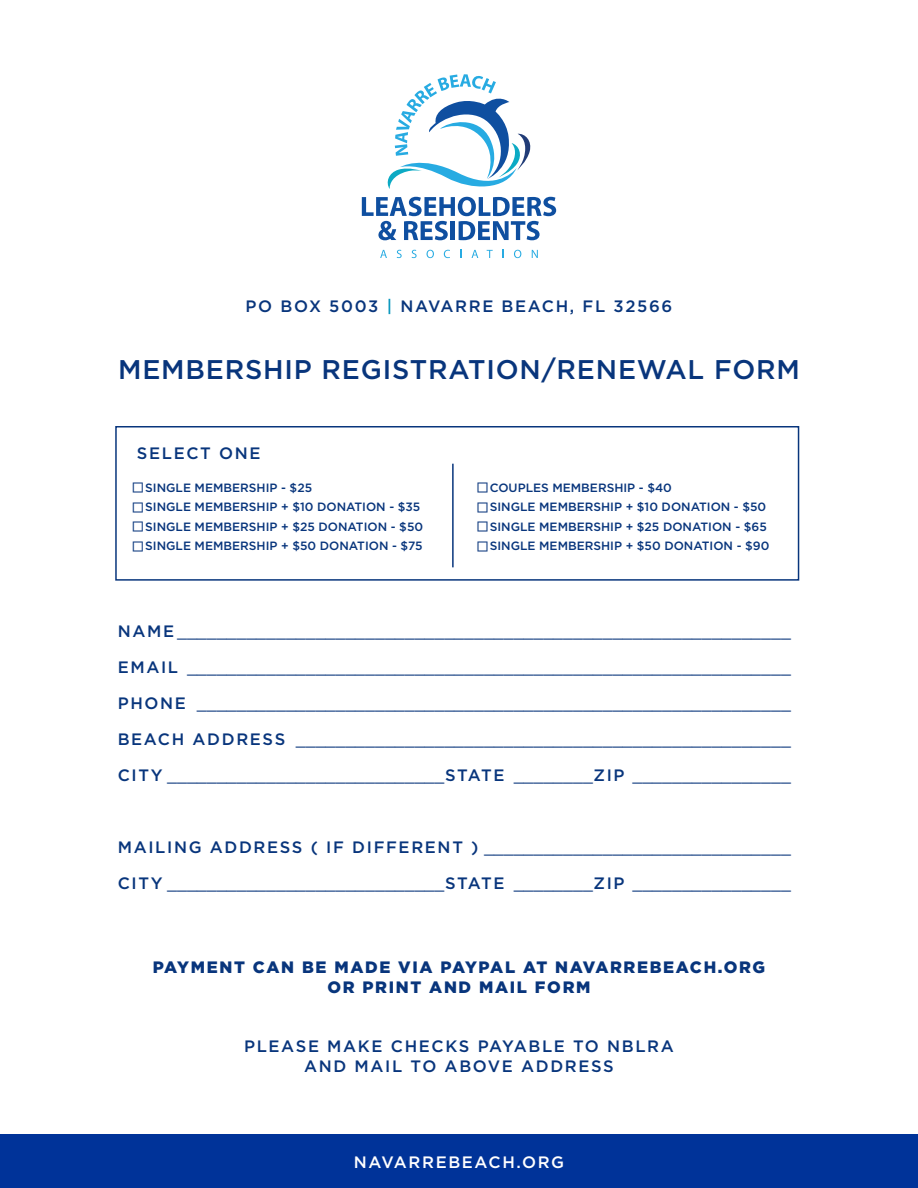
<style>
.page{position:relative;width:918px;height:1188px;background:#fff}
.page>*{position:absolute;margin:0;border:0;box-sizing:border-box;transform-origin:0 0}
.t1{font:500 27px "Gotham";letter-spacing:.03em;color:#08357c}
.t2{font:16.5px "Gotham";color:#08357c}
.t3{font:500 16.5px "Gotham";letter-spacing:.1em;color:#08357c}
.t4{font:900 16.5px "Gotham";letter-spacing:.1em;color:#08357c}
.t5{font:500 16.5px "Gotham";letter-spacing:.1em;color:#fff}
.t6{font:500 12px "Gotham";color:#08357c}
.s1{color:#0094bb}
.s2{font-weight:500}
</style>
<div class="page">
<svg style="left:387px;top:74px;width:144px;height:115px"></svg>
<svg style="left:362px;top:197px;width:194px;height:43px"></svg>
<svg style="left:380px;top:250px;width:7px;height:8px"></svg>
<svg style="left:397px;top:250px;width:5px;height:8px"></svg>
<svg style="left:412px;top:250px;width:5px;height:8px"></svg>
<svg style="left:427px;top:250px;width:7px;height:8px"></svg>
<svg style="left:444px;top:250px;width:6px;height:8px"></svg>
<svg style="left:472px;top:250px;width:6px;height:8px"></svg>
<svg style="left:487px;top:250px;width:6px;height:8px"></svg>
<svg style="left:514px;top:250px;width:7px;height:8px"></svg>
<svg style="left:532px;top:250px;width:6px;height:8px"></svg>
<div style="left:0;top:1134px;width:918px;height:54px;background:#039"></div>
<hr style="left:452px;top:464px;width:2px;height:103px;background:#08357c">
<div style="left:115px;top:426px;width:684px;height:155px;border:2px solid #08357c"></div>
<p class="t3" style="left:246px;top:295px;width:428px">PO BOX 5003 <span class="s1">|</span> NAVARRE BEACH, FL 32566</p>
<p class="t1" style="left:118px;top:351px;width:683px">MEMBERSHIP REGISTRATION/RENEWAL FORM</p>
<p class="t3" style="left:137px;top:443px;width:125px">SELECT ONE</p>
<p class="t6" style="left:131px;top:480px;width:183px">❑SINGLE MEMBERSHIP - $25</p>
<p class="t6" style="left:131px;top:499px;width:291px">❑SINGLE MEMBERSHIP + $10 DONATION - $35</p>
<p class="t6" style="left:131px;top:519px;width:294px">❑SINGLE MEMBERSHIP + $25 DONATION - $50</p>
<p class="t6" style="left:131px;top:538px;width:293px">❑SINGLE MEMBERSHIP + $50 DONATION - $75</p>
<p class="t6" style="left:475px;top:480px;width:198px">❑COUPLES MEMBERSHIP - $40</p>
<p class="t6" style="left:475px;top:499px;width:292px">❑SINGLE MEMBERSHIP + $10 DONATION - $50</p>
<p class="t6" style="left:475px;top:519px;width:293px">❑SINGLE MEMBERSHIP + $25 DONATION - $65</p>
<p class="t6" style="left:475px;top:538px;width:295px">❑SINGLE MEMBERSHIP + $50 DONATION - $90</p>
<p class="t2" style="left:118px;top:620px;width:675px"><span class="s2">NAME</span> ______________________________________________________________</p>
<p class="t2" style="left:118px;top:656px;width:675px"><span class="s2">EMAIL</span> _____________________________________________________________</p>
<p class="t2" style="left:118px;top:692px;width:675px"><span class="s2">PHONE</span> ____________________________________________________________</p>
<p class="t2" style="left:118px;top:728px;width:675px"><span class="s2">BEACH ADDRESS</span> __________________________________________________</p>
<p class="t2" style="left:118px;top:764px;width:675px"><span class="s2">CITY</span> ____________________________<span class="s2">STATE</span> ________<span class="s2">ZIP</span> ________________</p>
<p class="t2" style="left:118px;top:836px;width:675px"><span class="s2">MAILING ADDRESS ( IF DIFFERENT )</span> _______________________________</p>
<p class="t2" style="left:118px;top:872px;width:675px"><span class="s2">CITY</span> ____________________________<span class="s2">STATE</span> ________<span class="s2">ZIP</span> ________________</p>
<p class="t4" style="left:153px;top:956px;width:614px">PAYMENT CAN BE MADE VIA PAYPAL AT NAVARREBEACH.ORG</p>
<p class="t4" style="left:327px;top:976px;width:265px">OR PRINT AND MAIL FORM</p>
<p class="t3" style="left:244px;top:1036px;width:431px">PLEASE MAKE CHECKS PAYABLE TO NBLRA</p>
<p class="t3" style="left:304px;top:1056px;width:311px">AND MAIL TO ABOVE ADDRESS</p>
<p class="t5" style="left:354px;top:1151px;width:212px">NAVARREBEACH.ORG</p>
</div>
